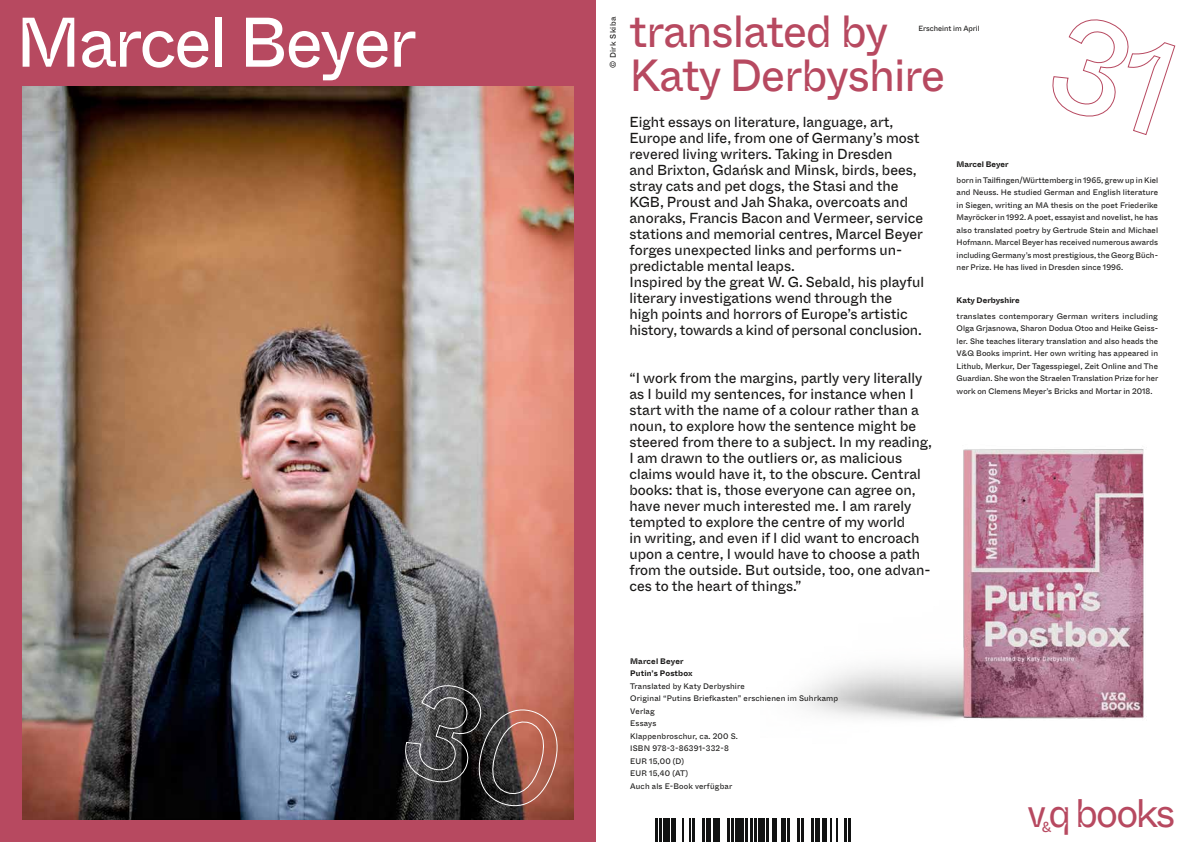
<style>
.page{position:relative;width:1191px;height:842px;background:#fff}
.page>*{position:absolute;margin:0;border:0;box-sizing:border-box;transform-origin:0 0}
.t1{font:70px "Whyte Inktrap";letter-spacing:-.03em;color:#fff}
.t2{font:45px/44px "Whyte Inktrap";letter-spacing:-.02em;color:#b74960}
.t3{font:39.9px "Whyte Inktrap Trial";letter-spacing:-.045em;color:#b74960}
.t4{font:14.5px/16px "Whyte Inktrap";color:#181716}
.t5{font:14.5px "Whyte Inktrap";color:#b74960}
.t6{font:8px/12.5px "Whyte Inktrap";letter-spacing:.02em;color:#181716;text-align:justify}
.t7{font:700 8px/12.5px "Whyte Inktrap";letter-spacing:.005em;color:#181716}
.t8{font:7.5px "Whyte Inktrap";color:#181716}
</style>
<div class="page">
<div style="left:0;top:0;width:595px;height:842px;background:#b74960"></div>
<img style="left:23px;top:87px;width:550px;height:732px">
<img style="left:800px;top:449px;width:344px;height:271px">
<hr style="left:655px;top:818px;width:2px;height:24px;background:#111212">
<hr style="left:659px;top:818px;width:2px;height:24px;background:#111212">
<div style="left:663px;top:818px;width:7px;height:24px;background:#111212"></div>
<hr style="left:672px;top:818px;width:4px;height:24px;background:#111212">
<hr style="left:682px;top:818px;width:2px;height:24px;background:#111212">
<hr style="left:688px;top:818px;width:2px;height:24px;background:#111212">
<hr style="left:692px;top:818px;width:2px;height:24px;background:#111212">
<hr style="left:703px;top:818px;width:2px;height:24px;background:#111212">
<div style="left:706px;top:818px;width:5px;height:24px;background:#111212"></div>
<div style="left:713px;top:818px;width:6px;height:24px;background:#111212"></div>
<hr style="left:727px;top:818px;width:2px;height:24px;background:#111212">
<hr style="left:731px;top:818px;width:2px;height:24px;background:#111212">
<div style="left:735px;top:818px;width:9px;height:24px;background:#111212"></div>
<hr style="left:746px;top:818px;width:2px;height:24px;background:#111212">
<hr style="left:750px;top:818px;width:2px;height:24px;background:#111212">
<hr style="left:754px;top:818px;width:2px;height:24px;background:#111212">
<div style="left:758px;top:818px;width:6px;height:24px;background:#111212"></div>
<hr style="left:766px;top:818px;width:2px;height:24px;background:#111212">
<div style="left:772px;top:818px;width:5px;height:24px;background:#111212"></div>
<hr style="left:781px;top:818px;width:4px;height:24px;background:#111212">
<hr style="left:787px;top:818px;width:2px;height:24px;background:#111212">
<hr style="left:797px;top:818px;width:2px;height:24px;background:#111212">
<hr style="left:801px;top:818px;width:2px;height:24px;background:#111212">
<hr style="left:811px;top:818px;width:2px;height:24px;background:#111212">
<hr style="left:816px;top:818px;width:4px;height:24px;background:#111212">
<hr style="left:822px;top:818px;width:4px;height:24px;background:#111212">
<hr style="left:830px;top:818px;width:2px;height:24px;background:#111212">
<hr style="left:836px;top:818px;width:2px;height:24px;background:#111212">
<hr style="left:844px;top:818px;width:2px;height:24px;background:#111212">
<hr style="left:848px;top:818px;width:2px;height:24px;background:#111212">
<svg style="left:398px;top:677px;width:170px;height:138px;background:#5b423d"></svg>
<h1 class="t1" style="left:16px;top:-12px;width:402px">Marcel Beyer</h1>
<p class="t6" style="left:606px;top:68px;width:52px;rotate:-90deg">© Dirk Skiba</p>
<h2 class="t2" style="left:629px;top:6px;width:317px">translated by<br>Katy Derbyshire</h2>
<p class="t8" style="left:918px;top:22px;width:63px">Erscheint im April</p>
<p class="t4" style="left:629px;top:113px;width:296px">Eight essays on literature, language, art, Europe and life, from one of Germany’s most revered living writers. Taking in Dresden<br>and Brixton, Gdańsk and Minsk, birds, bees, stray cats and pet dogs, the Stasi and the KGB, Proust and Jah Shaka, overcoats and anoraks, Francis Bacon and Vermeer, service stations and memorial centres, Marcel Beyer forges unexpected links and performs un&shy;predictable mental leaps.<br>Inspired by the great W. G. Sebald, his playful literary investigations wend through the high points and horrors of Europe’s artistic history, towards a kind of personal conclusion.</p>
<p class="t4" style="left:629px;top:369px;width:304px">“I work from the margins, partly very literally as I build my sentences, for instance when I start with the name of a colour rather than a noun, to explore how the sentence might be steered from there to a subject. In my reading, I am drawn to the outliers or, as malicious claims would have it, to the obscure. Central books: that is, those everyone can agree on, have never much interested me. I am rarely tempted to explore the centre of my world<br>in writing, and even if I did want to encroach upon a centre, I would have to choose a path from the outside. But outside, too, one advan&shy;ces to the heart of things.”</p>
<p class="t7" style="left:956px;top:157px;width:54px">Marcel Beyer</p>
<p class="t6" style="left:956px;top:173px;width:203px">born in Tailfingen/Württemberg in 1965, grew up in Kiel and Neuss. He studied German and English literature in Siegen, writing an MA thesis on the poet Friederike Mayröcker in 1992. A poet, essayist and novelist, he has also translated poetry by Gertrude Stein and Michael Hofmann. Marcel Beyer has received numerous awards including Germany’s most prestigious, the Georg Büch&shy;ner Prize. He has lived in Dresden since 1996.</p>
<p class="t7" style="left:956px;top:293px;width:64px">Katy Derbyshire</p>
<p class="t6" style="left:956px;top:309px;width:203px">translates contemporary German writers including Olga Grjasnowa, Sharon Dodua Otoo and Heike Geiss&shy;ler. She teaches literary translation and also heads the V&amp;Q Books imprint. Her own writing has appeared in Lithub, Merkur, Der Tagesspiegel, Zeit Online and The Guardian. She won the Straelen Translation Prize for her work on Clemens Meyer’s Bricks and Mortar in 2018.</p>
<p class="t7" style="left:630px;top:654px;width:64px">Marcel Beyer<br>Putin’s Postbox</p>
<p class="t6" style="left:630px;top:679px;width:209px;text-align:left">Translated by Katy Derbyshire<br>Original “Putins Briefkasten” erschienen im Suhrkamp<br>Verlag<br>Essays<br>Klappenbroschur, ca. 200 S.<br>ISBN 978-3-86391-332-8<br>EUR 15,00 (D)<br>EUR 15,40 (AT)<br>Auch als E-Book verfügbar</p>
<h3 class="t3" style="left:1027px;top:794px;width:150px">vq books</h3>
<p class="t5" style="left:1041px;top:816px;width:11px">&amp;</p>
</div>
